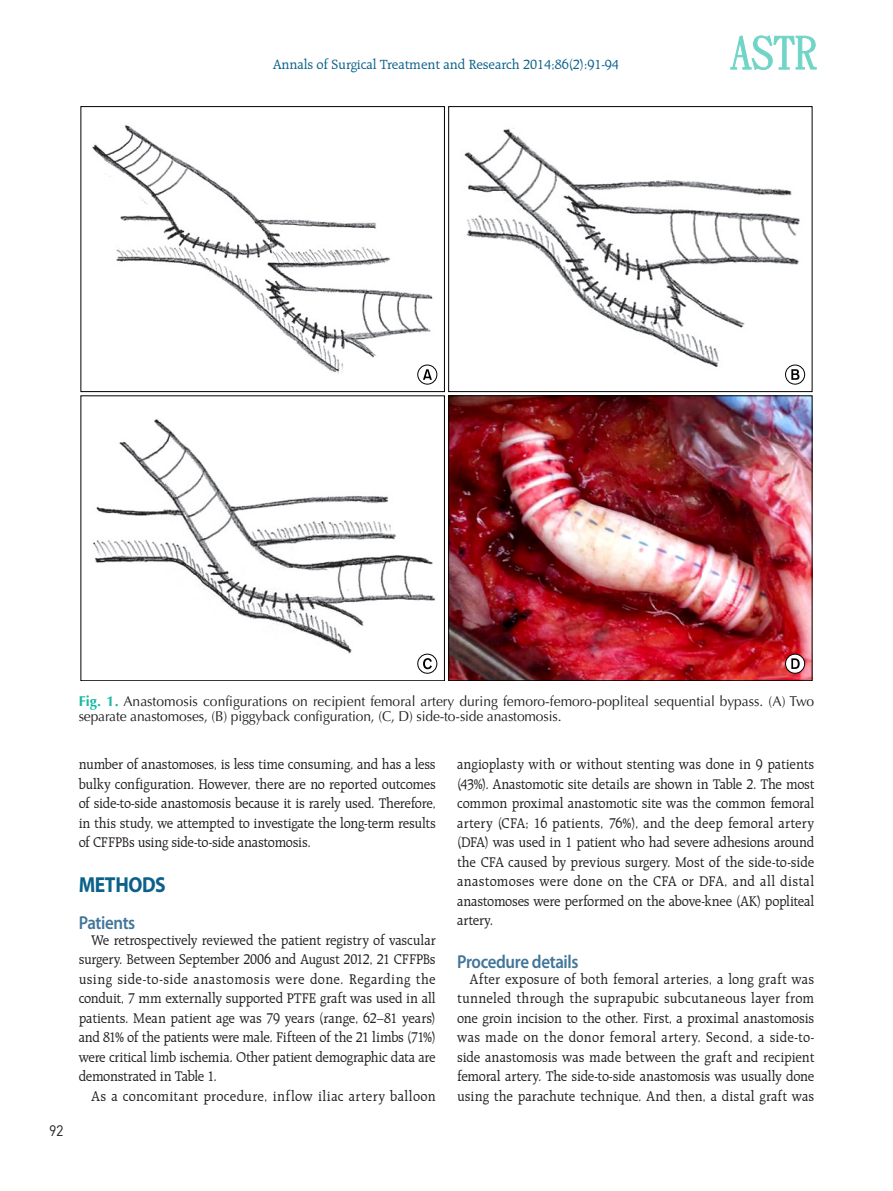
<style>
.page{position:relative;width:893px;height:1191px;background:#fff}
.page>*{position:absolute;margin:0;border:0;box-sizing:border-box;transform-origin:0 0}
.서론{font:700 21.75px "Myriad Pro";letter-spacing:-.02em;color:#0b6189;scale:.9 1}
._1{font:600 18.75px "Myriad Pro";letter-spacing:-.02em;color:#417599;scale:.9 1}
.본문{font:15px/19.5px "Raleigh BT";letter-spacing:-.01em;color:#231f20;text-align:justify;scale:.94 1}
.본문-2{font:15px "Raleigh BT";letter-spacing:.02em;color:#231f20;scale:.94 1}
.쪽번호{font:15px "Dinreg";color:#231f20;scale:.95 1}
.그림_캡션{font:14.25px/15px "Optima LT Std";color:#231f20}
.머리말-홀{font:14.25px "Raleigh BT";letter-spacing:-.01em;color:#0b6189}
.s1{font-weight:700;color:#11b9a0}
</style>
<div class="page">
<svg style="left:730px;top:35px;width:87px;height:35px"></svg>
<svg style="left:81px;top:106px;width:731px;height:286px"></svg>
<div style="left:418px;top:365px;width:19px;height:19px;background:#fff;border-radius:50%"></div>
<div style="left:417px;top:365px;width:20px;height:19px;border:1px solid #000;border-radius:50%"></div>
<svg style="left:423px;top:369px;width:9px;height:11px"></svg>
<svg style="left:785px;top:365px;width:20px;height:19px"></svg>
<div style="left:785px;top:365px;width:20px;height:19px;border:1px solid #000;border-radius:50%"></div>
<svg style="left:791px;top:369px;width:8px;height:11px"></svg>
<img style="left:81px;top:395px;width:731px;height:286px">
<p class="머리말-홀" style="left:273px;top:56px;width:347px">Annals of Surgical Treatment and Research 2014;86(2):91-94</p>
<p class="쪽번호" style="left:49px;top:1121px;width:17px">92</p>
<p class="그림_캡션" style="left:79px;top:693px;width:737px"><span class="s1">Fig. 1.</span> Anastomosis configurations on recipient femoral artery during femoro-femoro-popliteal sequential bypass. (A) Two separate anastomoses, (B) piggyback configuration, (C, D) side-to-side anastomosis.</p>
<p class="본문" style="left:79px;top:754px;width:381px">number of anastomoses, is less time consuming, and has a less bulky configuration. However, there are no reported outcomes of side-to-side anastomosis because it is rarely used. Therefore, in this study, we attempted to investigate the long-term results of CFFPBs using side-to-side anastomosis.</p>
<p class="서론" style="left:79px;top:870px;width:98px">METHODS</p>
<p class="_1" style="left:79px;top:910px;width:64px">Patients</p>
<p class="본문" style="left:79px;top:930px;width:381px;text-indent:13px">We retrospectively reviewed the patient registry of vascular surgery. Between September 2006 and August 2012, 21 CFFPBs using side-to-side anastomosis were done. Regarding the conduit, 7 mm externally supported PTFE graft was used in all patients. Mean patient age was 79 years (range, 62–81 years) and 81% of the patients were male. Fifteen of the 21 limbs (71%) were critical limb ischemia. Other patient demographic data are demonstrated in Table 1.</p>
<p class="본문-2" style="left:91px;top:1087px;width:368px">As a concomitant procedure, inflow iliac artery balloon</p>
<p class="본문" style="left:457px;top:754px;width:382px">angioplasty with or without stenting was done in 9 patients (43%). Anastomotic site details are shown in Table 2. The most common proximal anastomotic site was the common femoral artery (CFA; 16 patients, 76%), and the deep femoral artery (DFA) was used in 1 patient who had severe adhesions around the CFA caused by previous surgery. Most of the side-to-side anastomoses were done on the CFA or DFA, and all distal anastomoses were performed on the above-knee (AK) popliteal artery.</p>
<p class="_1" style="left:457px;top:949px;width:136px">Procedure details</p>
<p class="본문" style="left:457px;top:969px;width:382px;text-indent:13px">After exposure of both femoral arteries, a long graft was tunneled through the suprapubic subcutaneous layer from one groin incision to the other. First, a proximal anastomosis was made on the donor femoral artery. Second, a side-to&shy;side anastomosis was made between the graft and recipient femoral artery. The side-to-side anastomosis was usually done using the parachute technique. And then, a distal graft was</p>
</div>
